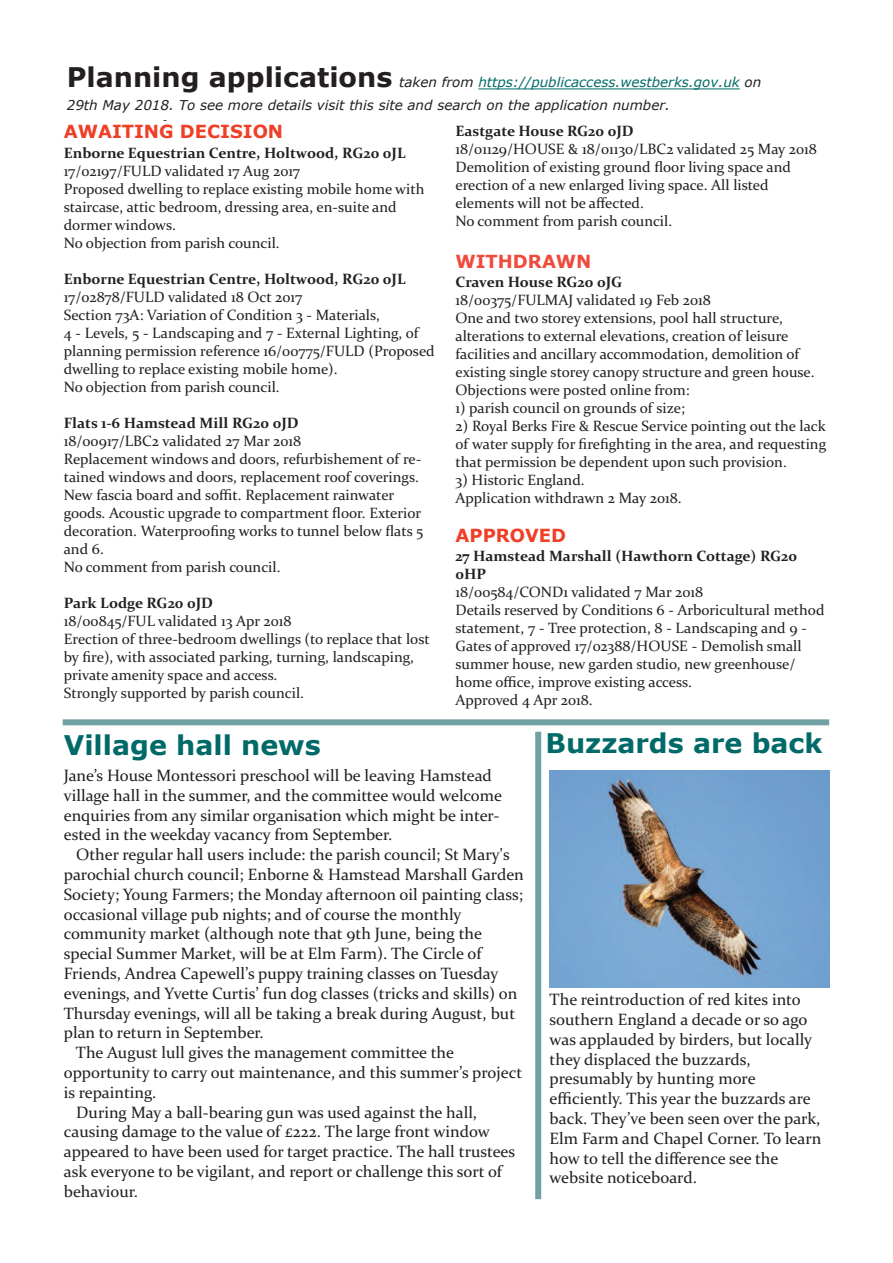
<style>
.page{position:relative;width:893px;height:1263px;background:#fff}
.page>*{position:absolute;margin:0;border:0;box-sizing:border-box;transform-origin:0 0}
.t1{font:700 27px "Verdana";color:#006a68}
.t2{font:700 18px "Verdana";color:#ef4027}
.t3{font:700 18px "Verdana";color:#ef4b3d}
.t4{font:16.5px/19.8px "Constantia";color:#231f20}
.t5{font:15px/18px "Constantia";color:#231f20}
.t6{font:700 15px/18px "Constantia";color:#231f20}
.t7{font:italic 13.5px/22px "Verdana";color:#231f20}
.s1{font-weight:700;font-style:normal;font-size:27px}
.s2{color:#006a68}
</style>
<div class="page">
<hr style="left:478px;top:88px;width:262px;height:1px;background:#006a68">
<div style="left:63px;top:719px;width:766px;height:6px;background:#71a1a3"></div>
<div style="left:535px;top:732px;width:6px;height:467px;background:#71a1a3"></div>
<img style="left:549px;top:770px;width:280px;height:217px">
<p class="t7" style="left:67px;top:71px;width:696px"><span class="s1">Planning applications</span> taken from <span class="s2">https://publicaccess.westberks.gov.uk</span> on<br>29th May 2018. To see more details visit this site and search on the application number.</p>
<p class="t2" style="left:64px;top:120px;width:221px">AWAITING DECISION</p>
<p class="t6" style="left:64px;top:143px;width:343px">Enborne Equestrian Centre, Holtwood, RG20 0JL</p>
<p class="t5" style="left:64px;top:161px;width:362px">17/02197/FULD validated 17 Aug 2017<br>Proposed dwelling to replace existing mobile home with staircase, attic bedroom, dressing area, en-suite and dormer windows.<br>No objection from parish council.</p>
<p class="t6" style="left:64px;top:269px;width:343px">Enborne Equestrian Centre, Holtwood, RG20 0JL</p>
<p class="t5" style="left:64px;top:287px;width:372px">17/02878/FULD validated 18 Oct 2017<br>Section 73A: Variation of Condition 3 - Materials,<br>4 - Levels, 5 - Landscaping and 7 - External Lighting, of planning permission reference 16/00775/FULD (Proposed dwelling to replace existing mobile home).<br>No objection from parish council.</p>
<p class="t6" style="left:64px;top:413px;width:236px">Flats 1-6 Hamstead Mill RG20 0JD</p>
<p class="t5" style="left:64px;top:431px;width:361px">18/00917/LBC2 validated 27 Mar 2018<br>Replacement windows and doors, refurbishement of re&shy;tained windows and doors, replacement roof coverings.<br>New fascia board and soffit. Replacement rainwater goods. Acoustic upgrade to compartment floor. Exterior decoration. Waterproofing works to tunnel below flats 5 and 6.<br>No comment from parish council.</p>
<p class="t6" style="left:64px;top:593px;width:151px">Park Lodge RG20 0JD</p>
<p class="t5" style="left:64px;top:611px;width:367px">18/00845/FUL validated 13 Apr 2018<br>Erection of three-bedroom dwellings (to replace that lost by fire), with associated parking, turning, landscaping, private amenity space and access.<br>Strongly supported by parish council.</p>
<p class="t6" style="left:455px;top:122px;width:180px">Eastgate House RG20 0JD</p>
<p class="t5" style="left:455px;top:140px;width:363px">18/01129/HOUSE &amp; 18/01130/LBC2 validated 25 May 2018<br>Demolition of existing ground floor living space and erection of a new enlarged living space. All listed elements will not be affected.<br>No comment from parish council.</p>
<p class="t3" style="left:455px;top:250px;width:138px">WITHDRAWN</p>
<p class="t6" style="left:455px;top:273px;width:168px">Craven House RG20 0JG</p>
<p class="t5" style="left:455px;top:291px;width:361px">18/00375/FULMAJ validated 19 Feb 2018<br>One and two storey extensions, pool hall structure, alterations to external elevations, creation of leisure facilities and ancillary accommodation, demolition of existing single storey canopy structure and green house.<br>Objections were posted online from:</p>
<p class="t5" style="left:455px;top:399px;width:231px">1) parish council on grounds of size;</p>
<p class="t5" style="left:455px;top:417px;width:372px;text-align:justify">2) Royal Berks Fire &amp; Rescue Service pointing out the lack of water supply for firefighting in the area, and requesting that permission be dependent upon such provision.</p>
<p class="t5" style="left:455px;top:471px;width:228px">3) Historic England.<br>Application withdrawn 2 May 2018.</p>
<p class="t2" style="left:455px;top:523px;width:112px">APPROVED</p>
<p class="t6" style="left:455px;top:546px;width:343px">27 Hamstead Marshall (Hawthorn Cottage) RG20<br>0HP</p>
<p class="t5" style="left:455px;top:582px;width:370px">18/00584/COND1 validated 7 Mar 2018<br>Details reserved by Conditions 6 - Arboricultural method statement, 7 - Tree protection, 8 - Landscaping and 9 - Gates of approved 17/02388/HOUSE - Demolish small summer house, new garden studio, new greenhouse/ home office, improve existing access.<br>Approved 4 Apr 2018.</p>
<h1 class="t1" style="left:64px;top:728px;width:258px">Village hall news</h1>
<p class="t4" style="left:64px;top:765px;width:440px">Jane’s House Montessori preschool will be leaving Hamstead village hall in the summer, and the committee would welcome enquiries from any similar organisation which might be inter&shy;ested in the weekday vacancy from September.</p>
<p class="t4" style="left:76px;top:845px;width:435px">Other regular hall users include: the parish council; St Mary's</p>
<p class="t4" style="left:64px;top:864px;width:462px">parochial church council; Enborne &amp; Hamstead Marshall Garden</p>
<p class="t4" style="left:64px;top:884px;width:461px">Society; Young Farmers; the Monday afternoon oil painting class;</p>
<p class="t4" style="left:64px;top:904px;width:399px">occasional village pub nights; and of course the monthly</p>
<p class="t4" style="left:64px;top:924px;width:420px">community market (although note that 9th June, being the</p>
<p class="t4" style="left:64px;top:944px;width:419px">special Summer Market, will be at Elm Farm). The Circle of</p>
<p class="t4" style="left:64px;top:963px;width:436px">Friends, Andrea Capewell’s puppy training classes on Tuesday</p>
<p class="t4" style="left:64px;top:983px;width:455px">evenings, and Yvette Curtis’ fun dog classes (tricks and skills) on</p>
<p class="t4" style="left:64px;top:1003px;width:453px">Thursday evenings, will all be taking a break during August, but</p>
<p class="t4" style="left:64px;top:1023px;width:201px">plan to return in September.</p>
<p class="t4" style="left:76px;top:1043px;width:380px">The August lull gives the management committee the</p>
<p class="t4" style="left:64px;top:1062px;width:460px">opportunity to carry out maintenance, and this summer’s project</p>
<p class="t4" style="left:64px;top:1082px;width:94px">is repainting.</p>
<p class="t4" style="left:76px;top:1102px;width:402px">During May a ball-bearing gun was used against the hall,</p>
<p class="t4" style="left:64px;top:1122px;width:427px">causing damage to the value of £222. The large front window</p>
<p class="t4" style="left:64px;top:1142px;width:453px">appeared to have been used for target practice. The hall trustees</p>
<p class="t4" style="left:64px;top:1161px;width:440px">ask everyone to be vigilant, and report or challenge this sort of</p>
<p class="t4" style="left:64px;top:1181px;width:76px">behaviour.</p>
<h1 class="t1" style="left:545px;top:726px;width:279px">Buzzards are back</h1>
<p class="t4" style="left:550px;top:989px;width:273px">The reintroduction of red kites into southern England a decade or so ago was applauded by birders, but locally they displaced the buzzards, presumably by hunting more efficiently. This year the buzzards are back. They’ve been seen over the park, Elm Farm and Chapel Corner. To learn how to tell the difference see the website noticeboard.</p>
</div>
